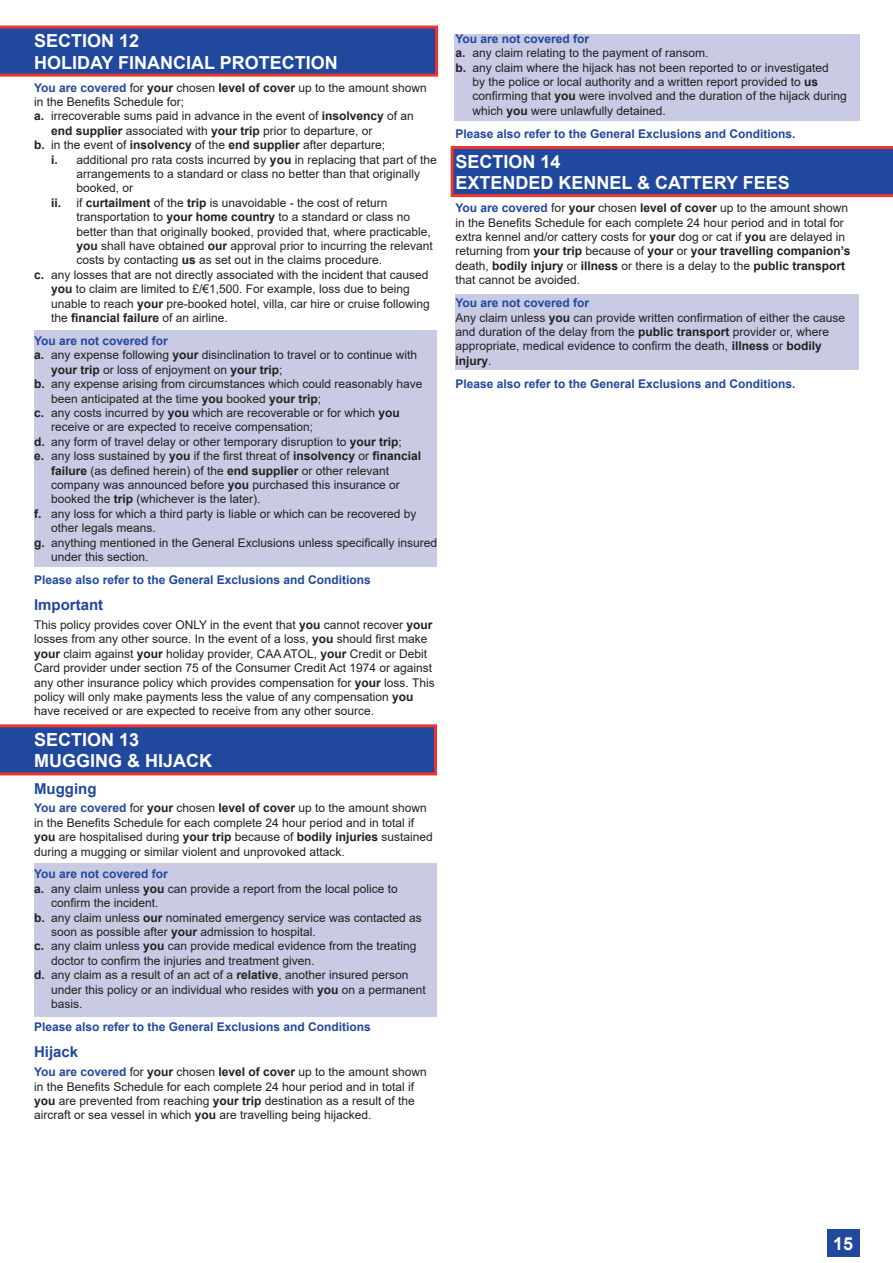
<style>
.page{position:relative;width:893px;height:1263px;background:#fff}
.page>*{position:absolute;margin:0;border:0;box-sizing:border-box;transform-origin:0 0}
.t1{font:700 18px "Arial";color:#fff}
.t2{font:700 15px "Arial";color:#20489d}
.t3{font:12px/14.4px "Arial";color:#231f20}
.t4{font:700 12px "Arial";color:#20489d}
.s1{font-weight:700;color:#20489d}
.s2{font-weight:700}
</style>
<div class="page">
<div style="left:827px;top:1229px;width:33px;height:27px;background:#20489d"></div>
<div style="left:455px;top:294px;width:404px;height:76px;background:#c9cae4"></div>
<div style="left:455px;top:34px;width:405px;height:86px;background:#c9cae4"></div>
<div style="left:34px;top:863px;width:403px;height:153px;background:#c9cae4"></div>
<div style="left:34px;top:330px;width:403px;height:237px;background:#c9cae4"></div>
<svg style="left:0;top:26px;width:438px;height:51px;background:#394791"></svg>
<svg style="left:451px;top:146px;width:442px;height:51px;background:#38458f"></svg>
<svg style="left:0;top:724px;width:437px;height:51px;background:#394690"></svg>
<p class="t1" style="left:34px;top:28px;width:107px">SECTION 12</p>
<p class="t1" style="left:34px;top:50px;width:305px">HOLIDAY FINANCIAL PROTECTION</p>
<p class="t3" style="left:34px;top:80px;width:394px"><span class="s1">You are covered</span> for <span class="s2">your</span> chosen <span class="s2">level of cover</span> up to the amount shown in the Benefits Schedule for;</p>
<p class="t3" style="left:51px;top:109px;width:364px;text-indent:-17px"><span class="s2">a.</span> irrecoverable sums paid in advance in the event of <span class="s2">insolvency</span> of an <span class="s2">end supplier</span> associated with <span class="s2">your trip</span> prior to departure, or</p>
<p class="t3" style="left:34px;top:138px;width:353px"><span class="s2">b.</span> in the event of <span class="s2">insolvency</span> of the <span class="s2">end supplier</span> after departure;</p>
<p class="t3" style="left:77px;top:152px;width:362px;text-indent:-26px"><span class="s2">i.</span> additional pro rata costs incurred by <span class="s2">you</span> in replacing that part of the arrangements to a standard or class no better than that originally booked, or</p>
<p class="t3" style="left:77px;top:195px;width:358px;text-indent:-26px"><span class="s2">ii.</span> if <span class="s2">curtailment</span> of the <span class="s2">trip</span> is unavoidable - the cost of return transportation to <span class="s2">your home country</span> to a standard or class no better than that originally booked, provided that, where practicable, <span class="s2">you</span> shall have obtained <span class="s2">our</span> approval prior to incurring the relevant costs by contacting <span class="s2">us</span> as set out in the claims procedure.</p>
<p class="t3" style="left:51px;top:267px;width:380px;text-indent:-17px"><span class="s2">c.</span> any losses that are not directly associated with the incident that caused <span class="s2">you</span> to claim are limited to £/€1,500. For example, loss due to being unable to reach <span class="s2">your</span> pre-booked hotel, villa, car hire or cruise following the <span class="s2">financial failure</span> of an airline.</p>
<p class="t4" style="left:34px;top:332px;width:135px">You are not covered for</p>
<p class="t3" style="left:51px;top:348px;width:368px;text-indent:-17px"><span class="s2">a.</span> any expense following <span class="s2">your</span> disinclination to travel or to continue with <span class="s2">your trip</span> or loss of enjoyment on <span class="s2">your trip</span>;</p>
<p class="t3" style="left:51px;top:377px;width:373px;text-indent:-17px"><span class="s2">b.</span> any expense arising from circumstances which could reasonably have been anticipated at the time <span class="s2">you</span> booked <span class="s2">your trip</span>;</p>
<p class="t3" style="left:51px;top:405px;width:350px;text-indent:-17px"><span class="s2">c.</span> any costs incurred by <span class="s2">you</span> which are recoverable or for which <span class="s2">you </span>receive or are expected to receive compensation;</p>
<p class="t3" style="left:34px;top:434px;width:369px"><span class="s2">d.</span> any form of travel delay or other temporary disruption to <span class="s2">your trip</span>;</p>
<p class="t3" style="left:51px;top:449px;width:372px;text-indent:-17px"><span class="s2">e.</span> any loss sustained by <span class="s2">you</span> if the first threat of <span class="s2">insolvency</span> or <span class="s2">financial failure</span> (as defined herein) of the <span class="s2">end supplier</span> or other relevant company was announced before <span class="s2">you</span> purchased this insurance or booked the <span class="s2">trip</span> (whichever is the later).</p>
<p class="t3" style="left:51px;top:506px;width:367px;text-indent:-17px"><span class="s2">f.</span> any loss for which a third party is liable or which can be recovered by other legals means.</p>
<p class="t3" style="left:51px;top:535px;width:388px;text-indent:-17px"><span class="s2">g.</span> anything mentioned in the General Exclusions unless specifically insured under this section.</p>
<p class="t4" style="left:34px;top:571px;width:338px">Please also refer to the General Exclusions and Conditions</p>
<p class="t2" style="left:34px;top:594px;width:71px">Important</p>
<p class="t3" style="left:34px;top:617px;width:402px">This policy provides cover ONLY in the event that <span class="s2">you</span> cannot recover <span class="s2">your </span>losses from any other source. In the event of a loss, <span class="s2">you</span> should first make <span class="s2">your</span> claim against <span class="s2">your</span> holiday provider, CAA ATOL, <span class="s2">your</span> Credit or Debit Card provider under section 75 of the Consumer Credit Act 1974 or against any other insurance policy which provides compensation for <span class="s2">your</span> loss. This policy will only make payments less the value of any compensation <span class="s2">you </span>have received or are expected to receive from any other source.</p>
<p class="t1" style="left:34px;top:726px;width:107px">SECTION 13</p>
<p class="t1" style="left:34px;top:748px;width:180px">MUGGING &amp; HIJACK</p>
<p class="t2" style="left:34px;top:778px;width:64px">Mugging</p>
<p class="t3" style="left:34px;top:801px;width:400px"><span class="s1">You are covered</span> for <span class="s2">your</span> chosen <span class="s2">level of cover</span> up to the amount shown in the Benefits Schedule for each complete 24 hour period and in total if <span class="s2">you</span> are hospitalised during <span class="s2">your trip</span> because of <span class="s2">bodily injuries</span> sustained during a mugging or similar violent and unprovoked attack.</p>
<p class="t4" style="left:34px;top:866px;width:135px">You are not covered for</p>
<p class="t3" style="left:51px;top:881px;width:348px;text-indent:-17px"><span class="s2">a.</span> any claim unless <span class="s2">you</span> can provide a report from the local police to confirm the incident.</p>
<p class="t3" style="left:51px;top:910px;width:372px;text-indent:-17px"><span class="s2">b.</span> any claim unless <span class="s2">our</span> nominated emergency service was contacted as soon as possible after <span class="s2">your</span> admission to hospital.</p>
<p class="t3" style="left:51px;top:939px;width:367px;text-indent:-17px"><span class="s2">c.</span> any claim unless <span class="s2">you</span> can provide medical evidence from the treating doctor to confirm the injuries and treatment given.</p>
<p class="t3" style="left:51px;top:968px;width:376px;text-indent:-17px"><span class="s2">d.</span> any claim as a result of an act of a <span class="s2">relative</span>, another insured person under this policy or an individual who resides with <span class="s2">you</span> on a permanent basis.</p>
<p class="t4" style="left:34px;top:1018px;width:338px">Please also refer to the General Exclusions and Conditions</p>
<p class="t2" style="left:34px;top:1042px;width:46px">Hijack</p>
<p class="t3" style="left:34px;top:1065px;width:394px"><span class="s1">You are covered</span> for <span class="s2">your</span> chosen <span class="s2">level of cover</span> up to the amount shown in the Benefits Schedule for each complete 24 hour period and in total if <span class="s2">you</span> are prevented from reaching <span class="s2">your trip</span> destination as a result of the aircraft or sea vessel in which <span class="s2">you</span> are travelling being hijacked.</p>
<p class="t4" style="left:455px;top:30px;width:135px">You are not covered for</p>
<p class="t3" style="left:455px;top:46px;width:255px"><span class="s2">a.</span> any claim relating to the payment of ransom.</p>
<p class="t3" style="left:472px;top:60px;width:376px;text-indent:-17px"><span class="s2">b.</span> any claim where the hijack has not been reported to or investigated<br>by the police or local authority and a written report provided to <span class="s2">us </span>confirming that <span class="s2">you</span> were involved and the duration of the hijack during which <span class="s2">you</span> were unlawfully detained.</p>
<p class="t4" style="left:455px;top:125px;width:342px">Please also refer to the General Exclusions and Conditions.</p>
<p class="t1" style="left:455px;top:149px;width:107px">SECTION 14</p>
<p class="t1" style="left:455px;top:170px;width:336px">EXTENDED KENNEL &amp; CATTERY FEES</p>
<p class="t3" style="left:455px;top:201px;width:397px"><span class="s1">You are covered</span> for <span class="s2">your</span> chosen <span class="s2">level of cover</span> up to the amount shown in the Benefits Schedule for each complete 24 hour period and in total for extra kennel and/or cattery costs for <span class="s2">your</span> dog or cat if <span class="s2">you</span> are delayed in returning from <span class="s2">your trip</span> because of <span class="s2">your</span> or <span class="s2">your travelling companion’s </span>death, <span class="s2">bodily injury</span> or <span class="s2">illness</span> or there is a delay to the <span class="s2">public transport </span>that cannot be avoided.</p>
<p class="t4" style="left:455px;top:294px;width:135px">You are not covered for</p>
<p class="t3" style="left:455px;top:310px;width:391px">Any claim unless <span class="s2">you</span> can provide written confirmation of either the cause and duration of the delay from the <span class="s2">public transport</span> provider or, where appropriate, medical evidence to confirm the death, <span class="s2">illness</span> or <span class="s2">bodily injury</span>.</p>
<p class="t4" style="left:455px;top:375px;width:342px">Please also refer to the General Exclusions and Conditions.</p>
<p class="t1" style="left:833px;top:1231px;width:22px">15</p>
</div>
